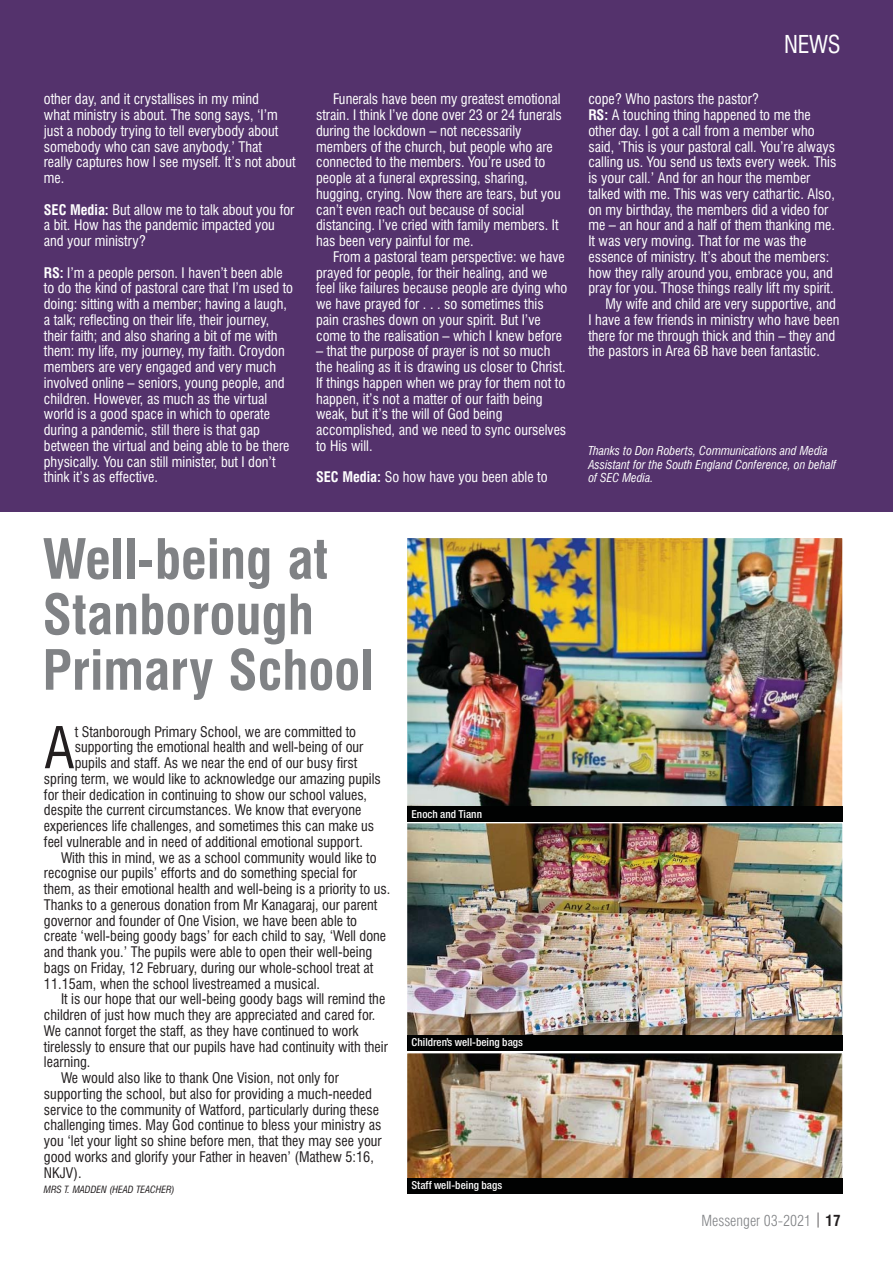
<style>
.page{position:relative;width:893px;height:1263px;background:#fff}
.page>*{position:absolute;margin:0;border:0;box-sizing:border-box;transform-origin:0 0}
.t1{font:condensed 56.1px "Swiss 721 BT";color:#231f20}
.t2{font:700 condensed 54px/55.5px "Swiss 721 BT";color:#808285}
.t3{font:condensed 24px "Swiss 721 BT";color:#fff}
.t4{font:300 condensed 15px "Swiss 721 BT";color:#808285}
.t5{font:condensed 14.25px/15.8px "Swiss 721 BT";color:#fff}
.t6{font:condensed 14.25px "Swiss 721 BT";color:#231f20}
.t7{font:italic condensed 12px/13.5px "Swiss 721 BT";color:#fff}
.t8{font:10.5px "Europa Nr 2 SB Med Con";color:#fff}
.t9{font:italic condensed 9.75px "Swiss 721 BT";color:#231f20}
.s1{font-weight:700}
.s2{color:#231f20}
.s3{font-weight:700;color:#231f20}
</style>
<div class="page">
<div style="left:0;top:0;width:892px;height:1263px;background:#54326c"></div>
<div style="left:0;top:512px;width:892px;height:751px;background:#fff"></div>
<img style="left:408px;top:540px;width:432px;height:267px">
<img style="left:408px;top:825px;width:432px;height:210px">
<div style="left:405px;top:822px;width:438px;height:230px;border:2px solid #fff"></div>
<img style="left:408px;top:1055px;width:432px;height:123px">
<div style="left:405px;top:1052px;width:438px;height:143px;border:2px solid #fff"></div>
<div style="left:407px;top:807px;width:435px;height:15px;background:#010202"></div>
<div style="left:407px;top:1035px;width:435px;height:15px;background:#010202"></div>
<div style="left:407px;top:1178px;width:435px;height:15px;background:#010202"></div>
<p class="t5" style="left:44px;top:93px;width:253px">other day, and it crystallises in my mind<br>what ministry is about. The song says, ‘I’m just a nobody trying to tell everybody about somebody who can save anybody.’ That<br>really captures how I see myself. It’s not about me.</p>
<p class="t5" style="left:44px;top:203px;width:252px"><span class="s1">SEC Media:</span> But allow me to talk about you for a bit. How has the pandemic impacted you and your ministry?</p>
<p class="t5" style="left:44px;top:266px;width:251px"><span class="s1">RS:</span> I’m a people person. I haven’t been able to do the kind of pastoral care that I’m used to doing: sitting with a member; having a laugh, a talk; reflecting on their life, their journey, their faith; and also sharing a bit of me with them: my life, my journey, my faith. Croydon members are very engaged and very much involved online – seniors, young people, and children. However, as much as the virtual world is a good space in which to operate during a pandemic, still there is that gap between the virtual and being able to be there physically. You can still minister, but I don’t think it’s as effective.</p>
<p class="t5" style="left:316px;top:93px;width:247px;text-indent:17px">Funerals have been my greatest emotional strain. I think I’ve done over 23 or 24 funerals during the lockdown – not necessarily members of the church, but people who are connected to the members. You’re used to people at a funeral expressing, sharing, hugging, crying. Now there are tears, but you can’t even reach out because of social distancing. I’ve cried with family members. It has been very painful for me.</p>
<p class="t5" style="left:316px;top:250px;width:253px;text-indent:17px">From a pastoral team perspective: we have prayed for people, for their healing, and we feel like failures because people are dying who we have prayed for . . . so sometimes this pain crashes down on your spirit. But I’ve come to the realisation – which I knew before</p>
<p class="t5" style="left:316px;top:345px;width:252px">– that the purpose of prayer is not so much the healing as it is drawing us closer to Christ.<br>If things happen when we pray for them not to happen, it’s not a matter of our faith being weak, but it’s the will of God being accomplished, and we need to sync ourselves to His will.</p>
<p class="t5" style="left:316px;top:471px;width:233px"><span class="s1">SEC Media:</span> So how have you been able to</p>
<h3 class="t3" style="left:784px;top:35px;width:58px">NEWS</h3>
<p class="t5" style="left:588px;top:93px;width:172px">cope? Who pastors the pastor?</p>
<p class="t5" style="left:588px;top:108px;width:224px"><span class="s1">RS:</span> A touching thing happened to me the</p>
<p class="t5" style="left:588px;top:124px;width:228px">other day. I got a call from a member who</p>
<p class="t5" style="left:588px;top:140px;width:248px">said, ‘This is your pastoral call. You’re always</p>
<p class="t5" style="left:588px;top:156px;width:249px">calling us. You send us texts every week. This</p>
<p class="t5" style="left:588px;top:171px;width:223px">is your call.’ And for an hour the member</p>
<p class="t5" style="left:588px;top:187px;width:248px">talked with me. This was very cathartic. Also,</p>
<p class="t5" style="left:588px;top:203px;width:241px">on my birthday, the members did a video for</p>
<p class="t5" style="left:588px;top:219px;width:248px">me – an hour and a half of them thanking me.</p>
<p class="t5" style="left:588px;top:234px;width:219px">It was very moving. That for me was the</p>
<p class="t5" style="left:588px;top:250px;width:242px">essence of ministry. It’s about the members:</p>
<p class="t5" style="left:588px;top:266px;width:246px">how they rally around you, embrace you, and</p>
<p class="t5" style="left:588px;top:282px;width:247px">pray for you. Those things really lift my spirit.</p>
<p class="t5" style="left:605px;top:297px;width:232px">My wife and child are very supportive, and</p>
<p class="t5" style="left:588px;top:313px;width:252px">I have a few friends in ministry who have been</p>
<p class="t5" style="left:588px;top:329px;width:248px">there for me through thick and thin – they and</p>
<p class="t5" style="left:588px;top:345px;width:233px">the pastors in Area 6B have been fantastic.</p>
<p class="t7" style="left:588px;top:445px;width:249px">Thanks to Don Roberts, Communications and Media<br>Assistant for the South England Conference, on behalf of SEC Media.</p>
<h2 class="t2" style="left:42px;top:536px;width:332px">Well-being at<br>Stanborough<br>Primary School</h2>
<h1 class="t1" style="left:44px;top:726px;width:32px">A</h1>
<p class="t6" style="left:75px;top:726px;width:283px">t Stanborough Primary School, we are committed to</p>
<p class="t6" style="left:75px;top:742px;width:290px">supporting the emotional health and well-being of our</p>
<p class="t6" style="left:75px;top:758px;width:284px">pupils and staff. As we near the end of our busy first</p>
<p class="t6" style="left:44px;top:773px;width:338px">spring term, we would like to acknowledge our amazing pupils</p>
<p class="t6" style="left:44px;top:789px;width:325px">for their dedication in continuing to show our school values,</p>
<p class="t6" style="left:44px;top:805px;width:319px">despite the current circumstances. We know that everyone</p>
<p class="t6" style="left:44px;top:821px;width:332px">experiences life challenges, and sometimes this can make us</p>
<p class="t6" style="left:44px;top:836px;width:320px">feel vulnerable and in need of additional emotional support.</p>
<p class="t6" style="left:61px;top:852px;width:317px">With this in mind, we as a school community would like to</p>
<p class="t6" style="left:44px;top:868px;width:314px">recognise our pupils’ efforts and do something special for</p>
<p class="t6" style="left:44px;top:884px;width:348px">them, as their emotional health and well-being is a priority to us.</p>
<p class="t6" style="left:44px;top:899px;width:335px">Thanks to a generous donation from Mr Kanagaraj, our parent</p>
<p class="t6" style="left:44px;top:915px;width:315px">governor and founder of One Vision, we have been able to</p>
<p class="t6" style="left:44px;top:931px;width:344px">create ‘well-being goody bags’ for each child to say, ‘Well done</p>
<p class="t6" style="left:44px;top:947px;width:330px">and thank you.’ The pupils were able to open their well-being</p>
<p class="t6" style="left:44px;top:962px;width:331px">bags on Friday, 12 February, during our whole-school treat at</p>
<p class="t6" style="left:44px;top:978px;width:277px">11.15am, when the school livestreamed a musical.</p>
<p class="t6" style="left:61px;top:994px;width:326px">It is our hope that our well-being goody bags will remind the</p>
<p class="t6" style="left:44px;top:1010px;width:333px">children of just how much they are appreciated and cared for.</p>
<p class="t6" style="left:44px;top:1025px;width:316px">We cannot forget the staff, as they have continued to work</p>
<p class="t6" style="left:44px;top:1041px;width:345px">tirelessly to ensure that our pupils have had continuity with their</p>
<p class="t6" style="left:44px;top:1057px;width:48px">learning.</p>
<p class="t6" style="left:61px;top:1073px;width:279px">We would also like to thank One Vision, not only for</p>
<p class="t6" style="left:44px;top:1088px;width:329px">supporting the school, but also for providing a much-needed</p>
<p class="t6" style="left:44px;top:1104px;width:336px">service to the community of Watford, particularly during these</p>
<p class="t6" style="left:44px;top:1120px;width:339px">challenging times. May God continue to bless your ministry as</p>
<p class="t6" style="left:44px;top:1136px;width:339px">you ‘let your light so shine before men, that they may see your</p>
<p class="t6" style="left:44px;top:1151px;width:331px">good works and glorify your Father in heaven’ (Mathew 5:16,</p>
<p class="t6" style="left:44px;top:1167px;width:39px">NKJV).</p>
<p class="t9" style="left:44px;top:1186px;width:132px">MRS T. MADDEN (HEAD TEACHER)</p>
<p class="t8" style="left:411px;top:810px;width:72px">Enoch and Tiann</p>
<p class="t8" style="left:411px;top:1038px;width:113px">Children’s well-being bags</p>
<p class="t8" style="left:411px;top:1181px;width:92px">Staff well-being bags</p>
<p class="t4" style="left:701px;top:1215px;width:141px">Messenger 03-2021 <span class="s2">|</span> <span class="s3">17</span></p>
</div>
